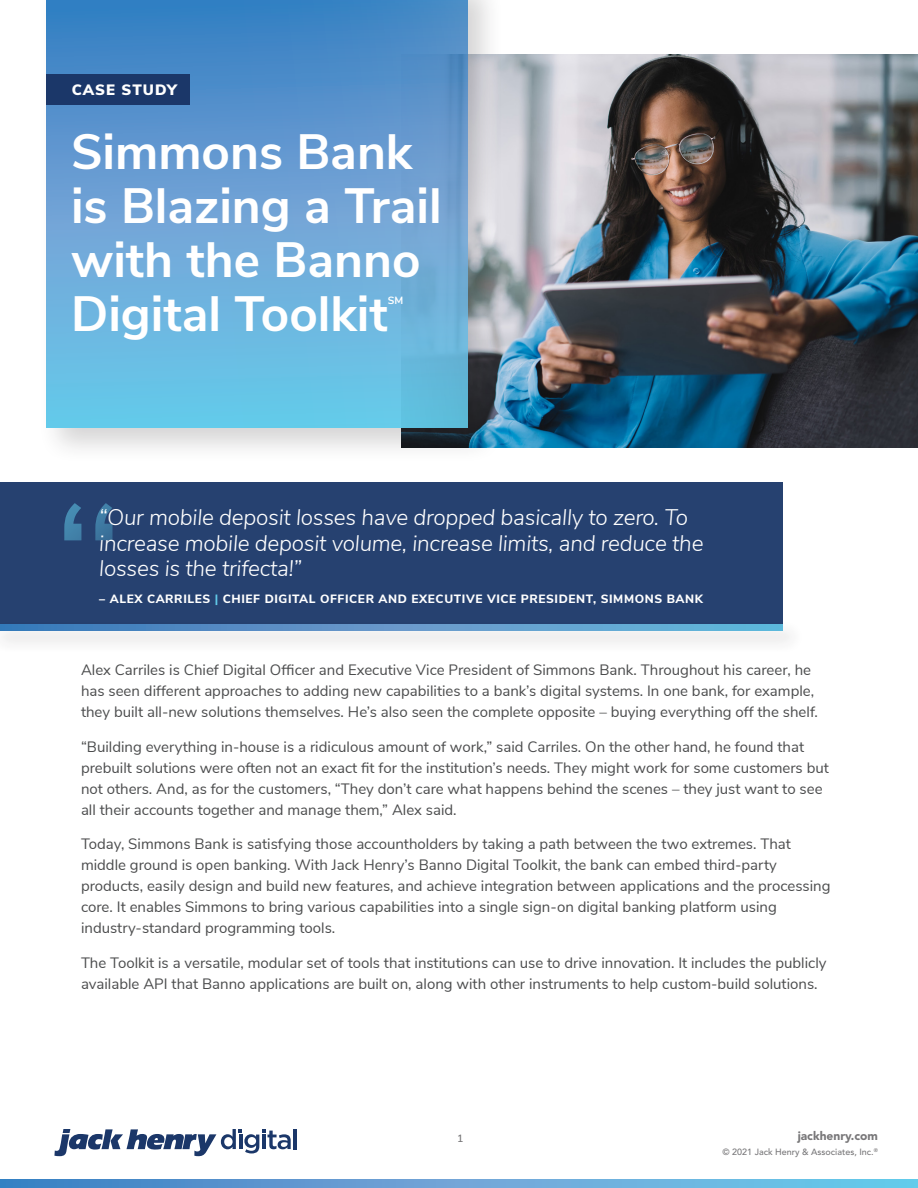
<style>
.page{position:relative;width:918px;height:1188px;background:#fff}
.page>*{position:absolute;margin:0;border:0;box-sizing:border-box;transform-origin:0 0}
.Headline_Title{font:700 49.5px/54px "Nunito Sans";color:#fff}
.Callout_Quote{font:italic 300 22.5px/25.5px "Nunito Sans";letter-spacing:-.01em;color:#fff}
.Body_Copy{font:15px/21px "Nunito Sans";color:#4b4c4d}
.t1{font:900 15px "Nunito Sans";letter-spacing:.06em;color:#fff}
.Callout_Text___Small{font:800 12px "Nunito Sans";letter-spacing:.05em;color:#fff}
.t2{font:900 12px "Avenir LT Std";color:#787779}
.Headline_Title-2{font:700 10.5px "Nunito Sans";color:#fff}
.t3{font:600 10.5px "Nunito Sans";color:#787779}
.t4{font:500 9px "Avenir LT Std";color:#787779}
.s1{color:#62cceb}
</style>
<div class="page">
<img style="left:505px;top:54px;width:413px;height:393px">
<svg style="left:0;top:1179px;width:918px;height:9px;background:#60a5d7"></svg>
<div style="left:38px;top:0;width:467px;height:465px;background:#231f20;opacity:.19"></div>
<svg style="left:46px;top:0;width:422px;height:428px;background:#61a4d5"></svg>
<div style="left:46px;top:74px;width:144px;height:31px;background:#1b3769"></div>
<svg style="left:54px;top:1129px;width:237px;height:27px"></svg>
<hr style="left:293px;top:1129px;width:4px;height:20px;background:#1b3769">
<div style="left:0;top:482px;width:783px;height:148px;background:#264170"></div>
<div style="left:0;top:619px;width:807px;height:36px;background:#231f20;opacity:.23"></div>
<svg style="left:0;top:624px;width:783px;height:6px;background:#5a98ca"></svg>
<svg style="left:64px;top:503px;width:49px;height:37px"></svg>
<p class="t1" style="left:72px;top:79px;width:107px">CASE STUDY</p>
<p class="Headline_Title" style="left:71px;top:121px;width:372px">Simmons Bank is Blazing a Trail with the Banno<br>Digital Toolkit</p>
<p class="Headline_Title-2" style="left:388px;top:292px;width:17px">SM</p>
<p class="Callout_Quote" style="left:99px;top:504px;width:606px">“Our mobile deposit losses have dropped basically to zero. To increase mobile deposit volume, increase limits, and reduce the losses is the trifecta!”</p>
<p class="Callout_Text___Small" style="left:99px;top:590px;width:605px">– ALEX CARRILES <span class="s1">|</span> CHIEF DIGITAL OFFICER AND EXECUTIVE VICE PRESIDENT, SIMMONS BANK</p>
<p class="Body_Copy" style="left:81px;top:659px;width:739px">Alex Carriles is Chief Digital Officer and Executive Vice President of Simmons Bank. Throughout his career, he has seen different approaches to adding new capabilities to a bank’s digital systems. In one bank, for example, they built all-new solutions themselves. He’s also seen the complete opposite – buying everything off the shelf.</p>
<p class="Body_Copy" style="left:81px;top:735px;width:749px">“Building everything in-house is a ridiculous amount of work,” said Carriles. On the other hand, he found that prebuilt solutions were often not an exact fit for the institution’s needs. They might work for some customers but not others. And, as for the customers, “They don’t care what happens behind the scenes – they just want to see all their accounts together and manage them,” Alex said.</p>
<p class="Body_Copy" style="left:81px;top:833px;width:751px">Today, Simmons Bank is satisfying those accountholders by taking a path between the two extremes. That middle ground is open banking. With Jack Henry’s Banno Digital Toolkit, the bank can embed third-party products, easily design and build new features, and achieve integration between applications and the processing core. It enables Simmons to bring various capabilities into a single sign-on digital banking platform using industry-standard programming tools.</p>
<p class="Body_Copy" style="left:81px;top:951px;width:747px">The Toolkit is a versatile, modular set of tools that institutions can use to drive innovation. It includes the publicly available API that Banno applications are built on, along with other instruments to help custom-build solutions.</p>
<p class="t3" style="left:457px;top:1130px;width:8px">1</p>
<p class="t2" style="left:798px;top:1128px;width:82px">jackhenry.com</p>
<p class="t4" style="left:722px;top:1146px;width:157px">© 2021 Jack Henry &amp; Associates, Inc.<sup>®</sup></p>
</div>
